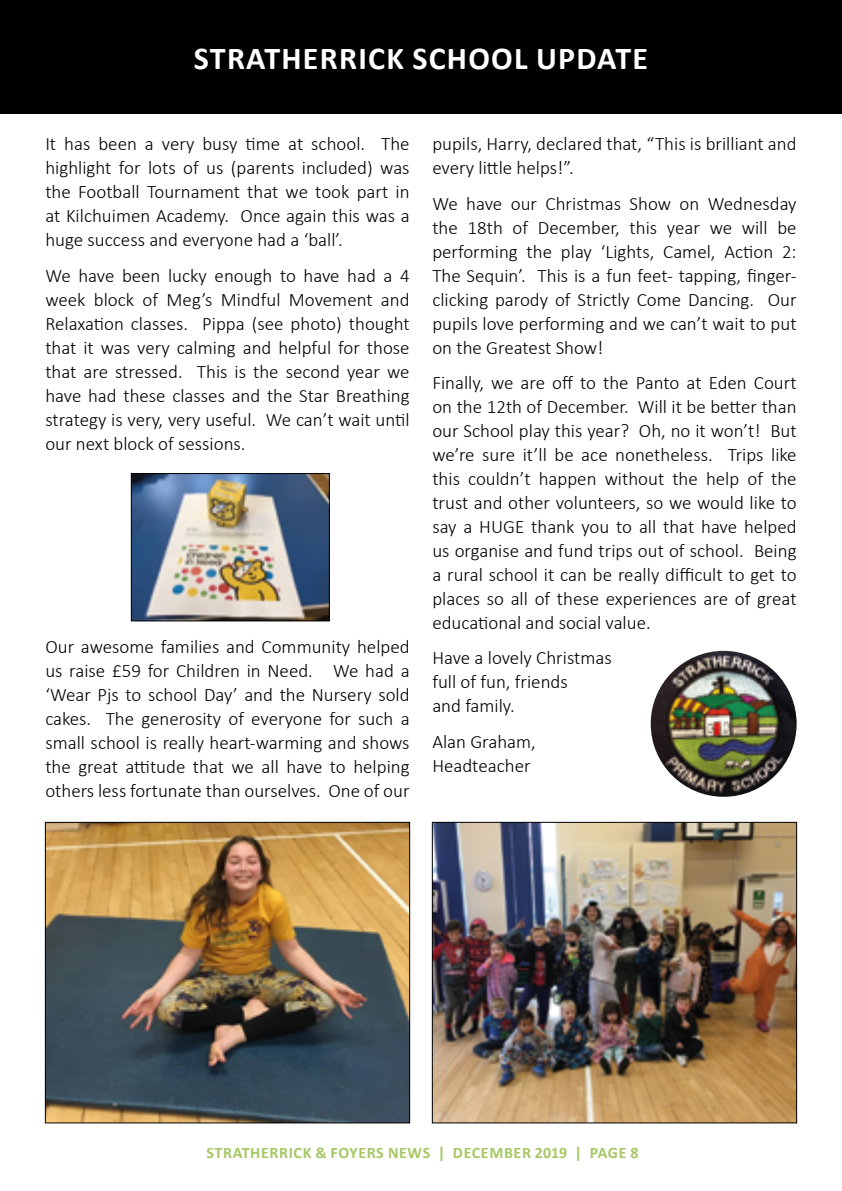
<style>
.page{position:relative;width:842px;height:1191px;background:#fff}
.page>*{position:absolute;margin:0;border:0;box-sizing:border-box;transform-origin:0 0}
.t1{font:700 32px "Calibri";letter-spacing:.04em;color:#fff}
.t2{font:300 19px/24px "Calibri";color:#000;text-align:justify}
.t3{font:700 16px "Calibri";letter-spacing:.04em;color:#b0cf72}
</style>
<div class="page">
<div style="left:0;top:0;width:842px;height:113px;background:#000"></div>
<img style="left:651px;top:651px;width:146px;height:145px;border-radius:73px">
<img style="left:133px;top:475px;width:195px;height:144px">
<div style="left:131px;top:473px;width:199px;height:148px;border:1px solid #000"></div>
<img style="left:434px;top:824px;width:361px;height:297px">
<div style="left:432px;top:822px;width:365px;height:301px;border:1px solid #000"></div>
<img style="left:47px;top:824px;width:361px;height:297px">
<div style="left:45px;top:822px;width:365px;height:301px;border:1px solid #000"></div>
<h1 class="t1" style="left:194px;top:38px;width:456px">STRATHERRICK SCHOOL UPDATE</h1>
<p class="t2" style="left:45px;top:131px;width:366px">It has been a very busy time at school. The highlight for lots of us (parents included) was the Football Tournament that we took part in at Kilchuimen Academy. Once again this was a huge success and everyone had a ‘ball’.</p>
<p class="t2" style="left:45px;top:262px;width:366px">We have been lucky enough to have had a 4 week block of Meg’s Mindful Movement and Relaxation classes. Pippa (see photo) thought that it was very calming and helpful for those that are stressed. This is the second year we have had these classes and the Star Breathing strategy is very, very useful. We can’t wait until our next block of sessions.</p>
<p class="t2" style="left:45px;top:634px;width:366px">Our awesome families and Community helped us raise £59 for Children in Need. We had a ‘Wear Pjs to school Day’ and the Nursery sold cakes. The generosity of everyone for such a small school is really heart-warming and shows the great attitude that we all have to helping others less fortunate than ourselves. One of our</p>
<p class="t2" style="left:432px;top:131px;width:366px">pupils, Harry, declared that, “This is brilliant and every little helps!”.</p>
<p class="t2" style="left:432px;top:190px;width:366px">We have our Christmas Show on Wednesday the 18th of December, this year we will be performing the play ‘Lights, Camel, Action 2:<br>The Sequin’. This is a fun feet- tapping, finger&shy;clicking parody of Strictly Come Dancing. Our pupils love performing and we can’t wait to put on the Greatest Show!</p>
<p class="t2" style="left:432px;top:370px;width:366px">Finally, we are off to the Panto at Eden Court on the 12th of December. Will it be better than our School play this year? Oh, no it won’t! But we’re sure it’ll be ace nonetheless. Trips like this couldn’t happen without the help of the trust and other volunteers, so we would like to say a HUGE thank you to all that have helped us organise and fund trips out of school. Being a rural school it can be really difficult to get to places so all of these experiences are of great educational and social value.</p>
<p class="t2" style="left:432px;top:645px;width:181px;text-align:left">Have a lovely Christmas full of fun, friends<br>and family.</p>
<p class="t2" style="left:432px;top:728px;width:105px">Alan Graham,<br>Headteacher</p>
<p class="t3" style="left:206px;top:1142px;width:434px">STRATHERRICK &amp; FOYERS NEWS | DECEMBER 2019 | PAGE 8</p>
</div>
